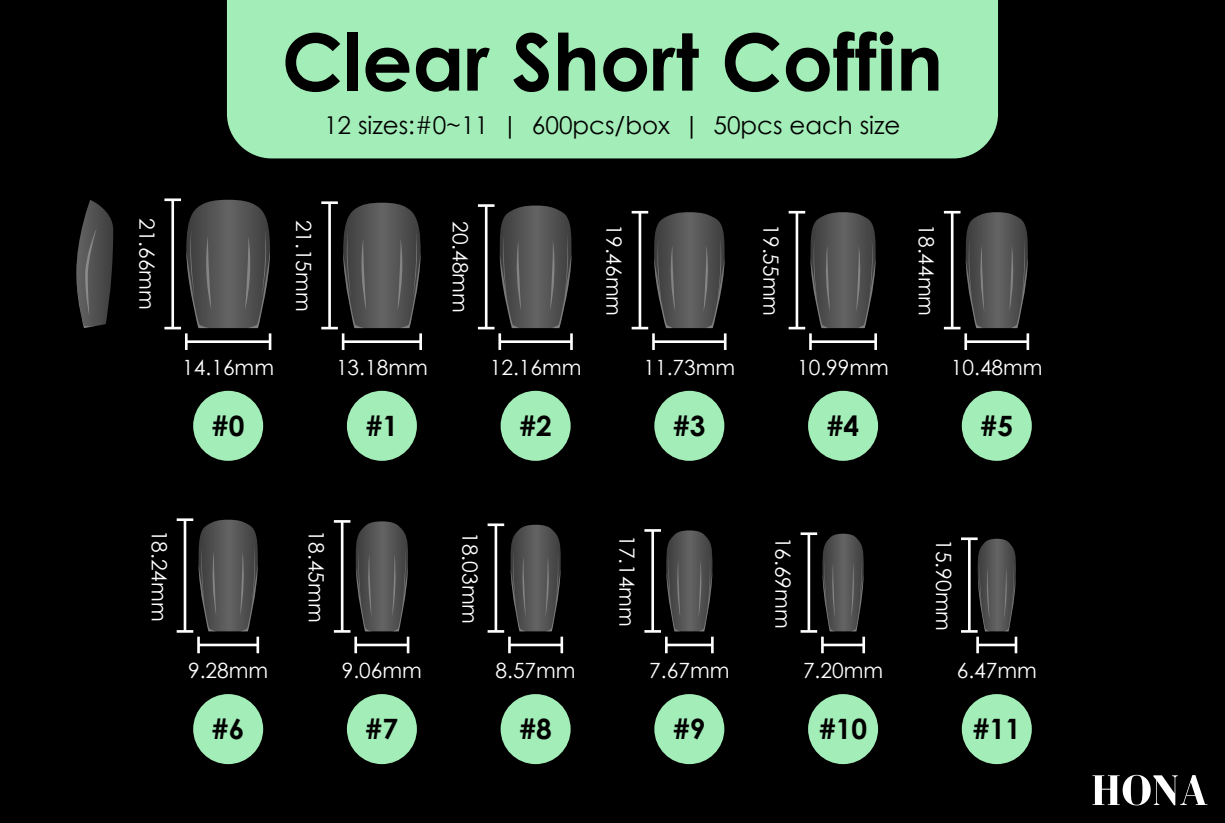
<style>
.page{position:relative;width:1225px;height:823px;background:#fff}
.page>*{position:absolute;margin:0;border:0;box-sizing:border-box;transform-origin:0 0}
.t1{font:700 78.75px "Century Gothic";color:#000}
.t2{font:700 28px "Century Gothic";color:#000}
.t3{font:24.5px "Century Gothic";color:#000}
.t4{font:21px "Century Gothic";color:#fff}
</style>
<div class="page">
<div style="left:0;top:0;width:1225px;height:822px;background:#000"></div>
<div style="left:227px;top:0;width:771px;height:158px;background:#a3edb8"></div>
<div style="left:808px;top:694px;width:70px;height:70px;background:#a3edb8;border-radius:50%"></div>
<div style="left:654px;top:694px;width:70px;height:70px;background:#a3edb8;border-radius:50%"></div>
<div style="left:962px;top:694px;width:70px;height:70px;background:#a3edb8;border-radius:50%"></div>
<div style="left:501px;top:694px;width:70px;height:70px;background:#a3edb8;border-radius:50%"></div>
<div style="left:347px;top:694px;width:70px;height:70px;background:#a3edb8;border-radius:50%"></div>
<div style="left:193px;top:694px;width:70px;height:70px;background:#a3edb8;border-radius:50%"></div>
<hr style="left:177px;top:518px;width:16px;height:3px;background:#fff">
<hr style="left:488px;top:523px;width:16px;height:3px;background:#fff">
<svg style="left:488px;top:630px;width:16px;height:2px"></svg>
<hr style="left:495px;top:524px;width:2px;height:107px;background:#fff">
<svg style="left:644px;top:529px;width:69px;height:103px"></svg>
<hr style="left:651px;top:530px;width:3px;height:101px;background:#fff">
<hr style="left:801px;top:532px;width:16px;height:3px;background:#fff">
<svg style="left:801px;top:533px;width:63px;height:99px"></svg>
<hr style="left:808px;top:533px;width:2px;height:98px;background:#fff">
<hr style="left:961px;top:537px;width:17px;height:3px;background:#fff">
<svg style="left:961px;top:538px;width:56px;height:115px"></svg>
<hr style="left:978px;top:643px;width:38px;height:3px;background:#fff">
<hr style="left:821px;top:636px;width:3px;height:17px;background:#fff">
<hr style="left:862px;top:636px;width:3px;height:17px;background:#fff">
<hr style="left:822px;top:643px;width:42px;height:3px;background:#fff">
<svg style="left:177px;top:519px;width:82px;height:134px"></svg>
<hr style="left:199px;top:643px;width:59px;height:3px;background:#fff">
<svg style="left:334px;top:520px;width:75px;height:133px"></svg>
<hr style="left:356px;top:643px;width:52px;height:3px;background:#fff">
<hr style="left:508px;top:636px;width:3px;height:17px;background:#fff">
<svg style="left:510px;top:524px;width:53px;height:129px"></svg>
<hr style="left:509px;top:643px;width:53px;height:3px;background:#fff">
<hr style="left:665px;top:636px;width:3px;height:17px;background:#fff">
<hr style="left:711px;top:636px;width:3px;height:17px;background:#fff">
<hr style="left:666px;top:643px;width:46px;height:3px;background:#fff">
<div style="left:193px;top:391px;width:70px;height:70px;background:#a3edb8;border-radius:50%"></div>
<div style="left:962px;top:391px;width:70px;height:70px;background:#a3edb8;border-radius:50%"></div>
<div style="left:808px;top:391px;width:70px;height:70px;background:#a3edb8;border-radius:50%"></div>
<div style="left:654px;top:391px;width:70px;height:70px;background:#a3edb8;border-radius:50%"></div>
<div style="left:501px;top:391px;width:70px;height:70px;background:#a3edb8;border-radius:50%"></div>
<div style="left:347px;top:391px;width:70px;height:70px;background:#a3edb8;border-radius:50%"></div>
<svg style="left:654px;top:212px;width:71px;height:116px;background:#4a4a4a"></svg>
<svg style="left:76px;top:200px;width:37px;height:128px"></svg>
<hr style="left:164px;top:198px;width:17px;height:3px;background:#fff">
<hr style="left:321px;top:201px;width:17px;height:3px;background:#fff">
<hr style="left:478px;top:204px;width:17px;height:3px;background:#fff">
<svg style="left:478px;top:205px;width:94px;height:124px"></svg>
<hr style="left:485px;top:205px;width:3px;height:123px;background:#fff">
<svg style="left:632px;top:211px;width:16px;height:2px"></svg>
<svg style="left:632px;top:327px;width:16px;height:2px"></svg>
<hr style="left:639px;top:212px;width:2px;height:116px;background:#fff">
<svg style="left:789px;top:211px;width:87px;height:118px"></svg>
<hr style="left:796px;top:212px;width:2px;height:116px;background:#fff">
<svg style="left:164px;top:200px;width:107px;height:150px"></svg>
<hr style="left:186px;top:340px;width:84px;height:3px;background:#fff">
<svg style="left:321px;top:203px;width:100px;height:147px"></svg>
<hr style="left:419px;top:333px;width:3px;height:17px;background:#fff">
<hr style="left:343px;top:340px;width:78px;height:3px;background:#fff">
<hr style="left:498px;top:333px;width:3px;height:17px;background:#fff">
<hr style="left:570px;top:333px;width:3px;height:17px;background:#fff">
<hr style="left:500px;top:340px;width:72px;height:3px;background:#fff">
<hr style="left:652px;top:333px;width:3px;height:17px;background:#fff">
<hr style="left:724px;top:333px;width:3px;height:17px;background:#fff">
<hr style="left:653px;top:340px;width:72px;height:3px;background:#fff">
<hr style="left:809px;top:333px;width:3px;height:17px;background:#fff">
<hr style="left:874px;top:333px;width:3px;height:17px;background:#fff">
<hr style="left:810px;top:340px;width:66px;height:3px;background:#fff">
<svg style="left:944px;top:211px;width:85px;height:139px"></svg>
<hr style="left:966px;top:340px;width:62px;height:3px;background:#fff">
<svg style="left:1093px;top:774px;width:114px;height:31px"></svg>
<div style="left:285px;top:33px;width:55px;height:59px;background:#a3edb8"></div>
<div style="left:347px;top:33px;width:11px;height:58px;background:#a3edb8"></div>
<div style="left:365px;top:48px;width:44px;height:44px;background:#a3edb8"></div>
<div style="left:416px;top:48px;width:43px;height:44px;background:#a3edb8"></div>
<svg style="left:467px;top:48px;width:23px;height:43px"></svg>
<div style="left:513px;top:33px;width:36px;height:59px;background:#a3edb8"></div>
<div style="left:558px;top:33px;width:37px;height:58px;background:#a3edb8"></div>
<div style="left:603px;top:48px;width:44px;height:44px;background:#a3edb8"></div>
<div style="left:653px;top:33px;width:46px;height:58px;background:#a3edb8"></div>
<div style="left:725px;top:33px;width:55px;height:59px;background:#a3edb8"></div>
<div style="left:786px;top:32px;width:107px;height:60px;background:#a3edb8"></div>
<div style="left:901px;top:48px;width:37px;height:43px;background:#a3edb8"></div>
<svg style="left:328px;top:116px;width:4px;height:18px"></svg>
<svg style="left:338px;top:116px;width:12px;height:18px"></svg>
<div style="left:359px;top:115px;width:110px;height:19px;background:#a3edb8"></div>
<svg style="left:478px;top:116px;width:5px;height:18px"></svg>
<hr style="left:509px;top:116px;width:2px;height:22px;background:#000">
<div style="left:534px;top:116px;width:136px;height:22px;background:#a3edb8"></div>
<hr style="left:691px;top:116px;width:2px;height:22px;background:#000">
<svg style="left:714px;top:116px;width:68px;height:22px"></svg>
<svg style="left:791px;top:116px;width:60px;height:18px"></svg>
<svg style="left:860px;top:115px;width:39px;height:19px"></svg>
<h1 class="t1" style="left:282px;top:12px;width:663px">Clear Short Coffin</h1>
<p class="t3" style="left:324px;top:110px;width:578px">12 sizes:#0~11 | 600pcs/box | 50pcs each size</p>
<p class="t4" style="left:160px;top:218px;width:93px;rotate:90deg">21.66mm</p>
<p class="t4" style="left:317px;top:219px;width:93px;rotate:90deg">21.15mm</p>
<p class="t4" style="left:473px;top:221px;width:93px;rotate:90deg">20.48mm</p>
<p class="t4" style="left:627px;top:224px;width:93px;rotate:90deg">19.46mm</p>
<p class="t4" style="left:784px;top:224px;width:93px;rotate:90deg">19.55mm</p>
<p class="t4" style="left:182px;top:354px;width:93px">14.16mm</p>
<p class="t4" style="left:336px;top:354px;width:93px">13.18mm</p>
<p class="t4" style="left:490px;top:354px;width:93px">12.16mm</p>
<p class="t4" style="left:643px;top:354px;width:93px">11.73mm</p>
<p class="t4" style="left:797px;top:354px;width:93px">10.99mm</p>
<p class="t4" style="left:939px;top:224px;width:93px;rotate:90deg">18.44mm</p>
<p class="t4" style="left:951px;top:354px;width:93px">10.48mm</p>
<h2 class="t2" style="left:212px;top:408px;width:34px">#0</h2>
<h2 class="t2" style="left:366px;top:408px;width:34px">#1</h2>
<h2 class="t2" style="left:519px;top:408px;width:34px">#2</h2>
<h2 class="t2" style="left:673px;top:408px;width:34px">#3</h2>
<h2 class="t2" style="left:827px;top:408px;width:34px">#4</h2>
<h2 class="t2" style="left:981px;top:408px;width:34px">#5</h2>
<p class="t4" style="left:172px;top:529px;width:93px;rotate:90deg">18.24mm</p>
<p class="t4" style="left:329px;top:530px;width:93px;rotate:90deg">18.45mm</p>
<p class="t4" style="left:483px;top:532px;width:93px;rotate:90deg">18.03mm</p>
<p class="t4" style="left:640px;top:535px;width:93px;rotate:90deg">17.14mm</p>
<p class="t4" style="left:796px;top:536px;width:93px;rotate:90deg">16.69mm</p>
<p class="t4" style="left:956px;top:539px;width:93px;rotate:90deg">15.90mm</p>
<p class="t4" style="left:188px;top:657px;width:82px">9.28mm</p>
<p class="t4" style="left:342px;top:657px;width:82px">9.06mm</p>
<p class="t4" style="left:496px;top:657px;width:82px">8.57mm</p>
<p class="t4" style="left:649px;top:657px;width:82px">7.67mm</p>
<p class="t4" style="left:803px;top:657px;width:82px">7.20mm</p>
<p class="t4" style="left:957px;top:657px;width:82px">6.47mm</p>
<h2 class="t2" style="left:212px;top:711px;width:34px">#6</h2>
<h2 class="t2" style="left:366px;top:711px;width:34px">#7</h2>
<h2 class="t2" style="left:519px;top:711px;width:34px">#8</h2>
<h2 class="t2" style="left:673px;top:711px;width:34px">#9</h2>
<h2 class="t2" style="left:819px;top:711px;width:50px">#10</h2>
<h2 class="t2" style="left:973px;top:711px;width:50px">#11</h2>
</div>
